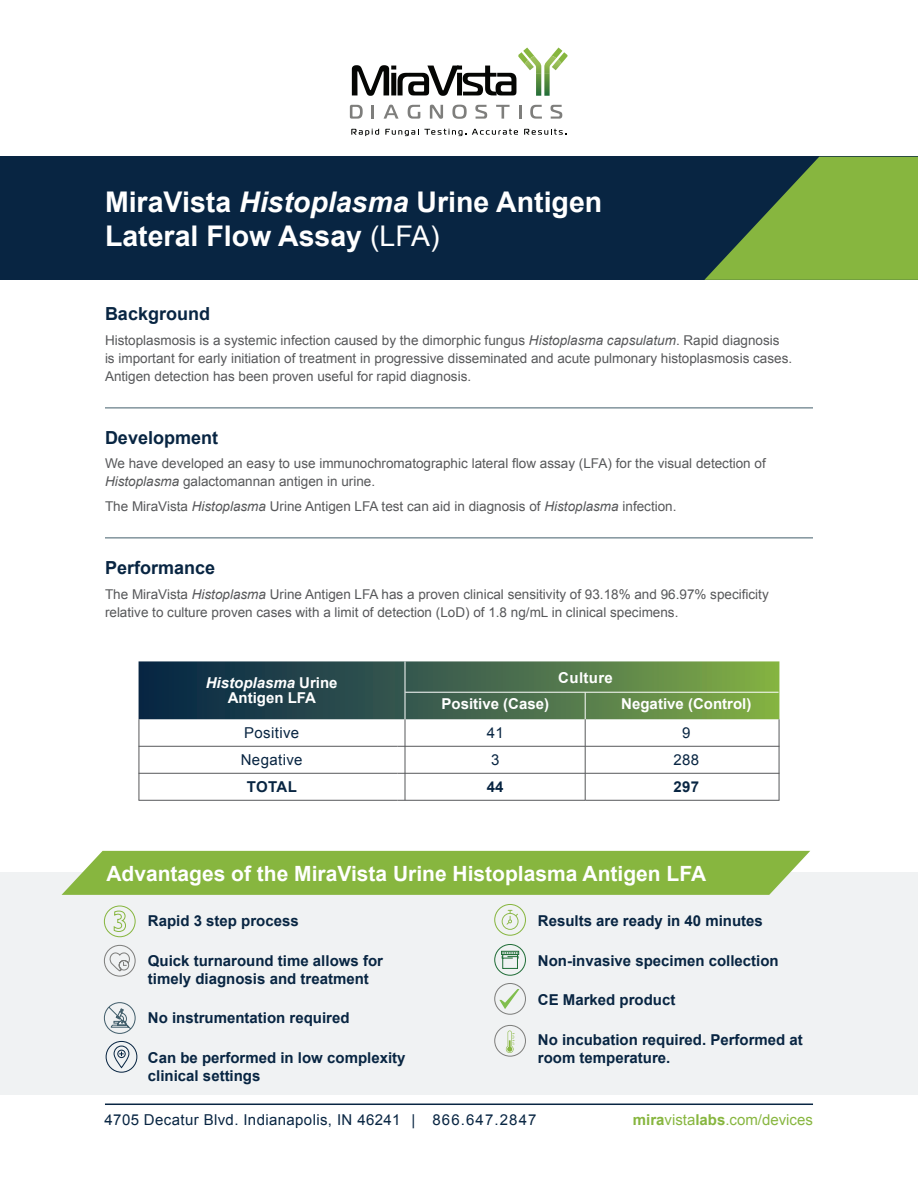
<style>
.page{position:relative;width:918px;height:1188px;background:#fff}
.page>*{position:absolute;margin:0;border:0;box-sizing:border-box;transform-origin:0 0}
.t1{font:700 28.5px/34.2px "Arial";color:#fff}
.t2{font:700 21px "Arial";color:#fff}
.t3{font:700 18px "Arial";color:#082542}
.t4{font:700 15px/18px "Arial";color:#082542}
.t5{font:15px "Arial";letter-spacing:.025em;color:#082542}
.t6{font:700 15px/15px "Arial";color:#fff;text-align:center}
.t7{font:15px "Arial";color:#87b63f}
.t8{font:700 15px "Arial";letter-spacing:.025em;color:#fff}
.t9{font:13.5px/18px "Arial";color:#57585a}
.s1{font-style:italic}
.s2{font-weight:400}
.s3{font-weight:700}
</style>
<div class="page">
<div style="left:0;top:873px;width:918px;height:222px;background:#f0f2f3"></div>
<div style="left:0;top:157px;width:918px;height:123px;background:#082542"></div>
<svg style="left:704px;top:157px;width:214px;height:123px"></svg>
<svg style="left:350px;top:105px;width:13px;height:14px"></svg>
<svg style="left:372px;top:105px;width:2px;height:14px"></svg>
<svg style="left:384px;top:105px;width:15px;height:14px"></svg>
<svg style="left:408px;top:105px;width:12px;height:14px"></svg>
<svg style="left:430px;top:105px;width:13px;height:14px"></svg>
<svg style="left:452px;top:105px;width:15px;height:14px"></svg>
<svg style="left:475px;top:105px;width:12px;height:14px"></svg>
<svg style="left:496px;top:105px;width:14px;height:14px"></svg>
<hr style="left:519px;top:105px;width:3px;height:14px;background:#7e7e7c">
<svg style="left:530px;top:105px;width:12px;height:14px"></svg>
<svg style="left:551px;top:105px;width:11px;height:14px"></svg>
<svg style="left:351px;top:129px;width:28px;height:7px"></svg>
<svg style="left:385px;top:129px;width:81px;height:7px"></svg>
<svg style="left:472px;top:129px;width:46px;height:6px"></svg>
<svg style="left:524px;top:129px;width:42px;height:6px"></svg>
<svg style="left:352px;top:48px;width:216px;height:48px"></svg>
<img style="left:525px;top:56px;width:37px;height:18px">
<svg style="left:62px;top:851px;width:748px;height:44px;background:#8db949"></svg>
<hr style="left:105px;top:408px;width:708px;height:1px;background:#435f6c">
<hr style="left:139px;top:746px;width:258px;height:1px;background:#57585a">
<hr style="left:397px;top:746px;width:189px;height:1px;background:#57585a">
<hr style="left:586px;top:746px;width:193px;height:1px;background:#57585a">
<hr style="left:139px;top:773px;width:258px;height:1px;background:#57585a">
<hr style="left:397px;top:773px;width:189px;height:1px;background:#57585a">
<hr style="left:586px;top:773px;width:193px;height:1px;background:#57585a">
<hr style="left:139px;top:800px;width:258px;height:1px;background:#57585a">
<hr style="left:397px;top:800px;width:189px;height:1px;background:#57585a">
<hr style="left:586px;top:800px;width:193px;height:1px;background:#57585a">
<hr style="left:105px;top:538px;width:708px;height:1px;background:#435f6c">
<hr style="left:105px;top:1104px;width:708px;height:1px;background:#082542">
<div style="left:494px;top:904px;width:32px;height:32px;border:1px solid #87b63f;border-radius:50%"></div>
<svg style="left:502px;top:910px;width:17px;height:20px"></svg>
<div style="left:104px;top:945px;width:32px;height:32px;border:1px solid #7e7e7c;border-radius:50%"></div>
<svg style="left:109px;top:952px;width:21px;height:20px"></svg>
<svg style="left:103px;top:1002px;width:33px;height:32px"></svg>
<svg style="left:494px;top:944px;width:32px;height:32px"></svg>
<svg style="left:105px;top:1040px;width:33px;height:33px"></svg>
<svg style="left:496px;top:989px;width:24px;height:23px"></svg>
<div style="left:494px;top:983px;width:32px;height:32px;border:1px solid #7e7e7c;border-radius:50%"></div>
<div style="left:494px;top:1025px;width:32px;height:32px;border:1px solid #7e7e7c;border-radius:50%"></div>
<hr style="left:405px;top:719px;width:1px;height:81px;background:#57585a">
<hr style="left:139px;top:719px;width:1px;height:81px;background:#57585a">
<hr style="left:779px;top:719px;width:1px;height:81px;background:#57585a">
<svg style="left:139px;top:661px;width:640px;height:58px;background:#43674c"></svg>
<hr style="left:405px;top:692px;width:374px;height:1px;background:#fff">
<hr style="left:585px;top:719px;width:1px;height:81px;background:#57585a">
<div style="left:104px;top:905px;width:32px;height:32px;border:1px solid #87b63f;border-radius:50%"></div>
<svg style="left:113px;top:910px;width:13px;height:22px"></svg>
<svg style="left:506px;top:1031px;width:9px;height:22px"></svg>
<p class="t1" style="left:105px;top:186px;width:499px">MiraVista <span class="s1">Histoplasma</span> Urine Antigen<br>Lateral Flow Assay <span class="s2">(LFA)</span></p>
<p class="t3" style="left:105px;top:302px;width:107px">Background</p>
<p class="t9" style="left:105px;top:331px;width:689px">Histoplasmosis is a systemic infection caused by the dimorphic fungus <span class="s1">Histoplasma capsulatum</span>. Rapid diagnosis is important for early initiation of treatment in progressive disseminated and acute pulmonary histoplasmosis cases.<br>Antigen detection has been proven useful for rapid diagnosis.</p>
<p class="t3" style="left:105px;top:426px;width:115px">Development</p>
<p class="t9" style="left:105px;top:455px;width:662px">We have developed an easy to use immunochromatographic lateral flow assay (LFA) for the visual detection of<br><span class="s1">Histoplasma</span> galactomannan antigen in urine.</p>
<p class="t9" style="left:105px;top:498px;width:573px">The MiraVista <span class="s1">Histoplasma</span> Urine Antigen LFA test can aid in diagnosis of <span class="s1">Histoplasma</span> infection.</p>
<p class="t3" style="left:105px;top:556px;width:112px">Performance</p>
<p class="t9" style="left:105px;top:585px;width:665px">The MiraVista <span class="s1">Histoplasma</span> Urine Antigen LFA has a proven clinical sensitivity of 93.18% and 96.97% specificity relative to culture proven cases with a limit of detection (LoD) of 1.8 ng/mL in clinical specimens.</p>
<p class="t6" style="left:206px;top:676px;width:133px"><span class="s1">Histoplasma</span> Urine<br>Antigen LFA</p>
<p class="t8" style="left:558px;top:668px;width:56px">Culture</p>
<p class="t6" style="left:441px;top:697px;width:109px">Positive (Case)</p>
<p class="t6" style="left:621px;top:697px;width:132px">Negative (Control)</p>
<p class="t5" style="left:244px;top:723px;width:57px">Positive</p>
<p class="t5" style="left:487px;top:723px;width:19px">41</p>
<p class="t5" style="left:682px;top:723px;width:10px">9</p>
<p class="t5" style="left:241px;top:750px;width:63px">Negative</p>
<p class="t5" style="left:491px;top:750px;width:10px">3</p>
<p class="t5" style="left:673px;top:750px;width:27px">288</p>
<p class="t4" style="left:247px;top:778px;width:52px">TOTAL</p>
<p class="t4" style="left:487px;top:778px;width:18px">44</p>
<p class="t4" style="left:673px;top:778px;width:27px">297</p>
<p class="t2" style="left:106px;top:859px;width:601px">Advantages of the MiraVista Urine Histoplasma Antigen LFA</p>
<p class="t4" style="left:148px;top:912px;width:152px">Rapid 3 step process</p>
<p class="t4" style="left:148px;top:952px;width:237px">Quick turnaround time allows for timely diagnosis and treatment</p>
<p class="t4" style="left:148px;top:1009px;width:203px">No instrumentation required</p>
<p class="t4" style="left:148px;top:1049px;width:259px">Can be performed in low complexity clinical settings</p>
<p class="t4" style="left:538px;top:912px;width:227px">Results are ready in 40 minutes</p>
<p class="t4" style="left:538px;top:952px;width:242px">Non-invasive specimen collection</p>
<p class="t4" style="left:538px;top:991px;width:139px">CE Marked product</p>
<p class="t4" style="left:538px;top:1031px;width:267px">No incubation required. Performed at room temperature.</p>
<p class="t5" style="left:105px;top:1110px;width:434px">4705 Decatur Blvd. Indianapolis, IN 46241 | 866.647.2847</p>
<p class="t7" style="left:633px;top:1110px;width:182px"><span class="s3">mira</span>vista<span class="s3">labs</span>.com/devices</p>
</div>
